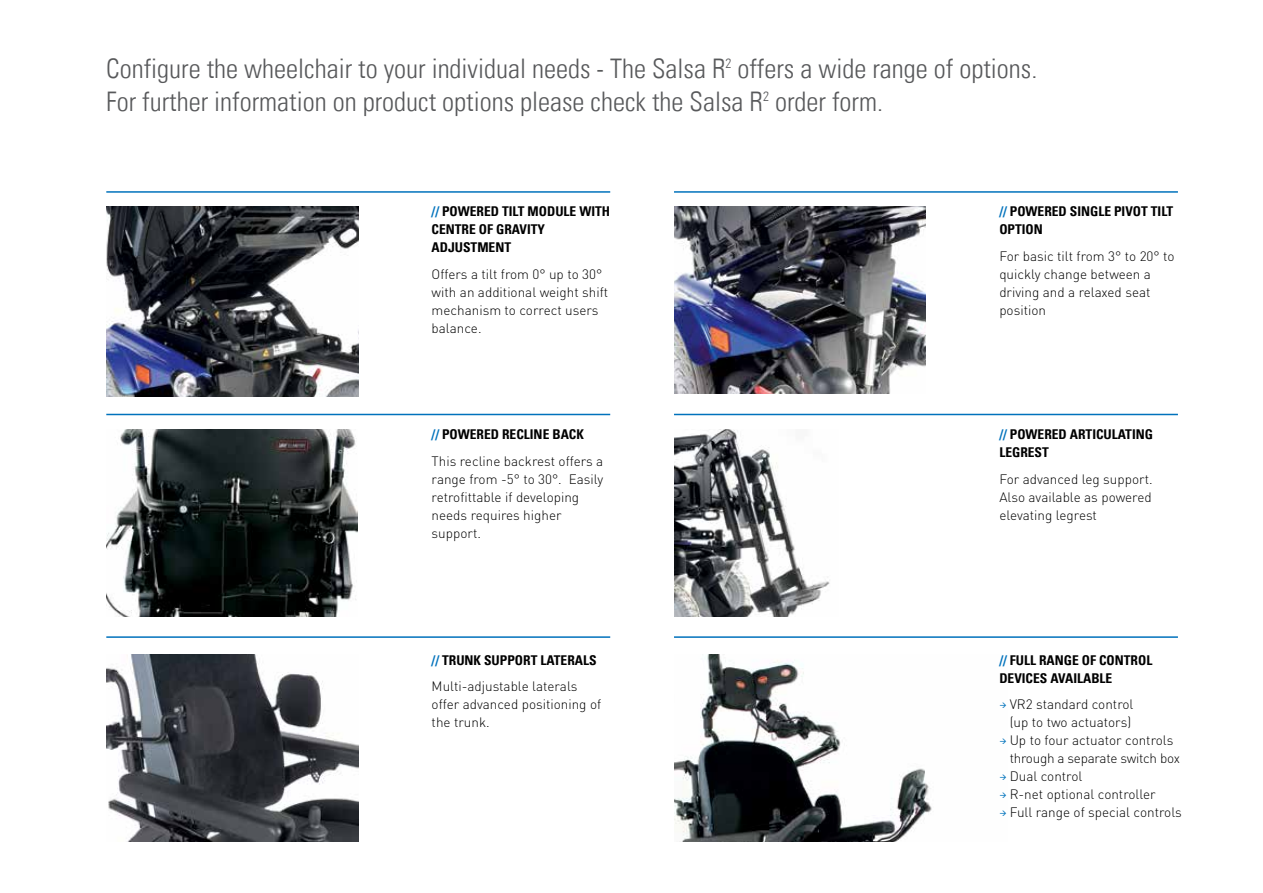
<style>
.page{position:relative;width:1263px;height:893px;background:#fff}
.page>*{position:absolute;margin:0;border:0;box-sizing:border-box;transform-origin:0 0}
.t1{font:27px/33px "Univers Com 47 Light Cond";color:#58595b}
.t2{font:300 13.5px/18px "DINOT";color:#000}
.t3{font:13.5px/18px "Univers Com 67 Bold Cond";color:#000}
.t4{font:300 13.5px/18px "DINOT";letter-spacing:-.02em;color:#000}
.s1{color:#0072bc}
</style>
<div class="page">
<hr style="left:106px;top:191px;width:504px;height:2px;background:#0072bc">
<hr style="left:674px;top:191px;width:504px;height:2px;background:#0072bc">
<hr style="left:106px;top:414px;width:504px;height:1px;background:#0072bc">
<hr style="left:674px;top:414px;width:504px;height:1px;background:#0072bc">
<hr style="left:106px;top:636px;width:504px;height:2px;background:#0072bc">
<hr style="left:674px;top:636px;width:504px;height:2px;background:#0072bc">
<img style="left:674px;top:207px;width:252px;height:187px">
<img style="left:675px;top:429px;width:155px;height:187px">
<img style="left:106px;top:655px;width:252px;height:187px">
<img style="left:674px;top:655px;width:258px;height:187px">
<img style="left:106px;top:207px;width:252px;height:190px">
<img style="left:106px;top:429px;width:251px;height:187px">
<h1 class="t1" style="left:106px;top:54px;width:932px">Configure the wheelchair to your individual needs - the Salsa r<sup>2</sup> offers a wide range of options. for further information on product options please check the Salsa r<sup>2</sup> order form.</h1>
<p class="t3" style="left:432px;top:203px;width:180px"><span class="s1">//</span> POWERED TILT MODULE WITH<br>CENTRE OF GRAVITY<br>ADJUSTMENT</p>
<p class="t2" style="left:432px;top:266px;width:178px">Offers a tilt from 0° up to 30° with an additional weight shift mechanism to correct users balance.</p>
<p class="t3" style="left:432px;top:426px;width:154px"><span class="s1">//</span> POWERED RECLINE BACK</p>
<p class="t2" style="left:432px;top:453px;width:173px">This recline backrest offers a range from -5° to 30°. Easily retrofittable if developing needs requires higher support.</p>
<p class="t3" style="left:432px;top:651px;width:166px"><span class="s1">//</span> TRUNK SUPPORT LATERALS</p>
<p class="t2" style="left:432px;top:678px;width:171px">Multi-adjustable laterals offer advanced positioning of the trunk.</p>
<p class="t3" style="left:999px;top:203px;width:175px"><span class="s1">//</span> POWERED SINGLE PIVOT TILT<br>OPTION</p>
<p class="t2" style="left:999px;top:248px;width:177px">For basic tilt from 3° to 20° to quickly change between a driving and a relaxed seat position</p>
<p class="t3" style="left:999px;top:426px;width:155px"><span class="s1">//</span> POWERED ARTICULATING<br>LEGREST</p>
<p class="t2" style="left:999px;top:471px;width:155px;text-align:justify">For advanced leg support.<br>Also available as powered elevating legrest</p>
<p class="t3" style="left:999px;top:651px;width:154px"><span class="s1">//</span> FULL RANGE OF CONTROL<br>DEVICES AVAILABLE</p>
<p class="t2" style="left:999px;top:696px;width:136px;text-align:right"><span class="s1">→</span> VR2 standard control (up to two actuators)</p>
<p class="t4" style="left:1010px;top:732px;width:172px;text-indent:-10px"><span class="s1">→</span> Up to four actuator controls through a separate switch box</p>
<p class="t2" style="left:999px;top:768px;width:85px"><span class="s1">→</span> Dual control</p>
<p class="t2" style="left:999px;top:786px;width:158px"><span class="s1">→</span> R-net optional controller</p>
<p class="t2" style="left:999px;top:804px;width:184px"><span class="s1">→</span> Full range of special controls</p>
</div>
